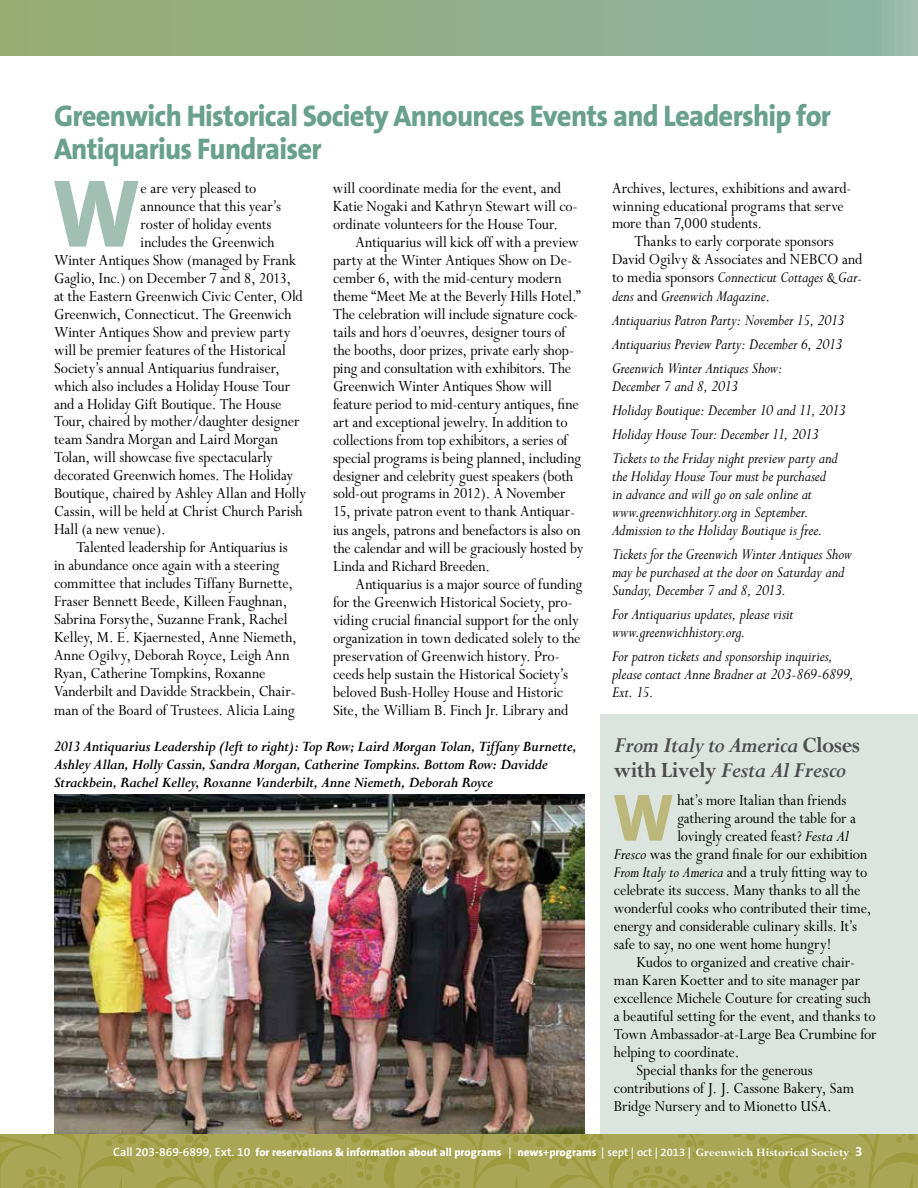
<style>
.page{position:relative;width:918px;height:1188px;background:#fff}
.page>*{position:absolute;margin:0;border:0;box-sizing:border-box;transform-origin:0 0}
.t1{font:800 97.2px "The Sans B8";color:#a2bfb3;scale:.95 1}
.t2{font:800 67.5px "The Sans B8";color:#bcb87b;scale:.95 1}
.t3{font:800 30px/33px "The Sans B8";letter-spacing:-.025em;color:#69a18d;scale:.95 1}
.t4{font:italic 700 24px/25.5px "Perpetua";letter-spacing:-.025em;color:#4d4d4f;scale:.95 1}
.t5{font:17.25px/18px "Perpetua";letter-spacing:-.005em;color:#000;scale:.92 1}
.t6{font:italic 17.25px/18px "Perpetua";letter-spacing:-.005em;color:#000;scale:.92 1}
.t7{font:17.25px "Perpetua";letter-spacing:.015em;color:#000;scale:.92 1}
.t8{font:italic 700 16.2px/18px "Perpetua";letter-spacing:-.02em;color:#000;scale:.92 1}
.t9{font:800 11.25px "The Sans B8";color:#fff}
.s1{font-style:italic}
.s2{font-style:normal}
.s3{font-family:"The Sans B6";font-weight:600;font-size:12px}
.s4{font-family:"The Sans B6";font-weight:600}
.s5{font-family:"Perpetua";font-weight:700;font-size:12.3px}
.s6{font-family:"The Sans B7";font-weight:700;font-size:13.5px}
</style>
<div class="page">
<div style="left:0;top:0;width:918px;height:56px;background:linear-gradient(to right,#96ac70,#8fb4a8)"></div>
<svg style="left:0;top:1134px;width:918px;height:54px;background:#a6a350"></svg>
<img style="left:54px;top:795px;width:531px;height:339px">
<div style="left:600px;top:715px;width:318px;height:419px;background:#dce4e0"></div>
<h3 class="t3" style="left:54px;top:100px;width:820px">Greenwich Historical Society Announces Events and Leadership for<br>Antiquarius Fundraiser</h3>
<h1 class="t1" style="left:52px;top:162px;width:94px">W</h1>
<p class="t5" style="left:141px;top:179px;width:127px">e are very pleased to</p>
<p class="t5" style="left:141px;top:197px;width:154px">announce that this year’s</p>
<p class="t5" style="left:141px;top:215px;width:144px">roster of holiday events</p>
<p class="t5" style="left:141px;top:233px;width:147px">includes the Greenwich</p>
<p class="t5" style="left:54px;top:251px;width:265px">Winter Antiques Show (managed by Frank</p>
<p class="t5" style="left:54px;top:269px;width:259px">Gaglio, Inc.) on December 7 and 8, 2013,</p>
<p class="t5" style="left:54px;top:287px;width:272px">at the Eastern Greenwich Civic Center, Old</p>
<p class="t5" style="left:54px;top:305px;width:259px">Greenwich, Connecticut. The Greenwich</p>
<p class="t5" style="left:54px;top:323px;width:258px">Winter Antiques Show and preview party</p>
<p class="t5" style="left:54px;top:341px;width:254px">will be premier features of the Historical</p>
<p class="t5" style="left:54px;top:359px;width:247px">Society’s annual Antiquarius fundraiser,</p>
<p class="t5" style="left:54px;top:377px;width:258px">which also includes a Holiday House Tour</p>
<p class="t5" style="left:54px;top:395px;width:249px">and a Holiday Gift Boutique. The House</p>
<p class="t5" style="left:54px;top:413px;width:268px">Tour, chaired by mother/daughter designer</p>
<p class="t5" style="left:54px;top:431px;width:245px">team Sandra Morgan and Laird Morgan</p>
<p class="t5" style="left:54px;top:449px;width:239px">Tolan, will showcase five spectacularly</p>
<p class="t5" style="left:54px;top:467px;width:261px">decorated Greenwich homes. The Holiday</p>
<p class="t5" style="left:54px;top:485px;width:275px">Boutique, chaired by Ashley Allan and Holly</p>
<p class="t5" style="left:54px;top:503px;width:272px">Cassin, will be held at Christ Church Parish</p>
<p class="t5" style="left:54px;top:521px;width:123px">Hall (a new venue).</p>
<p class="t5" style="left:77px;top:539px;width:231px">Talented leadership for Antiquarius is</p>
<p class="t5" style="left:54px;top:557px;width:247px">in abundance once again with a steering</p>
<p class="t5" style="left:54px;top:575px;width:262px">committee that includes Tiffany Burnette,</p>
<p class="t5" style="left:54px;top:593px;width:255px">Fraser Bennett Beede, Killeen Faughnan,</p>
<p class="t5" style="left:54px;top:611px;width:255px">Sabrina Forsythe, Suzanne Frank, Rachel</p>
<p class="t5" style="left:54px;top:629px;width:266px">Kelley, M. E. Kjaernested, Anne Niemeth,</p>
<p class="t5" style="left:54px;top:647px;width:258px">Anne Ogilvy, Deborah Royce, Leigh Ann</p>
<p class="t5" style="left:54px;top:665px;width:231px">Ryan, Catherine Tompkins, Roxanne</p>
<p class="t5" style="left:54px;top:683px;width:264px">Vanderbilt and Davidde Strackbein, Chair-</p>
<p class="t5" style="left:54px;top:701px;width:263px">man of the Board of Trustees. Alicia Laing</p>
<p class="t5" style="left:333px;top:179px;width:268px">will coordinate media for the event, and<br>Katie Nogaki and Kathryn Stewart will co&shy;ordinate volunteers for the House Tour.</p>
<p class="t5" style="left:333px;top:233px;width:274px;text-indent:23px">Antiquarius will kick off with a preview party at the Winter Antiques Show on De&shy;cember 6, with the mid-century modern theme “Meet Me at the Beverly Hills Hotel.” The celebration will include signature cock&shy;tails and hors d’oeuvres, designer tours of the booths, door prizes, private early shop&shy;ping and consultation with exhibitors. The Greenwich Winter Antiques Show will feature period to mid-century antiques, fine art and exceptional jewelry. In addition to collections from top exhibitors, a series of special programs is being planned, including designer and celebrity guest speakers (both sold-out programs in 2012). A November 15, private patron event to thank Antiquar&shy;ius angels, patrons and benefactors is also on the calendar and will be graciously hosted by Linda and Richard Breeden.</p>
<p class="t5" style="left:333px;top:575px;width:273px;text-indent:23px">Antiquarius is a major source of funding for the Greenwich Historical Society, pro&shy;viding crucial financial support for the only organization in town dedicated solely to the preservation of Greenwich history. Pro&shy;ceeds help sustain the Historical Society’s beloved Bush-Holley House and Historic Site, the William B. Finch Jr. Library and</p>
<p class="t8" style="left:54px;top:738px;width:570px">2013 Antiquarius Leadership (left to right): Top Row; Laird Morgan Tolan, Tiffany Burnette,<br>Ashley Allan, Holly Cassin, Sandra Morgan, Catherine Tompkins. Bottom Row: Davidde<br>Strackbein, Rachel Kelley, Roxanne Vanderbilt, Anne Niemeth, Deborah Royce</p>
<p class="t5" style="left:612px;top:179px;width:262px">Archives, lectures, exhibitions and award&shy;winning educational programs that serve more than 7,000 students.</p>
<p class="t5" style="left:612px;top:233px;width:274px;text-indent:23px">Thanks to early corporate sponsors David Ogilvy &amp; Associates and NEBCO and to media sponsors <span class="s1">Connecticut Cottages &amp; Gar&shy;dens</span> and <span class="s1">Greenwich Magazine</span>.</p>
<p class="t6" style="left:612px;top:308px;width:254px;line-height:24px;text-align:justify">Antiquarius Patron Party: November 15, 2013<br>Antiquarius Preview Party: December 6, 2013<br>Greenwich Winter Antiques Show:</p>
<p class="t6" style="left:612px;top:374px;width:256px;line-height:24px">December 7 and 8, 2013<br>Holiday Boutique: December 10 and 11, 2013<br>Holiday House Tour: December 11, 2013<br>Tickets to the Friday night preview party and</p>
<p class="t6" style="left:612px;top:467px;width:234px">the Holiday House Tour must be purchased in advance and will go on sale online at www.greenwichhitory.org in September.<br>Admission to the Holiday Boutique is free.</p>
<p class="t6" style="left:612px;top:545px;width:262px">Tickets for the Greenwich Winter Antiques Show may be purchased at the door on Saturday and<br>Sunday, December 7 and 8, 2013.</p>
<p class="t6" style="left:612px;top:605px;width:199px">For Antiquarius updates, please visit www.greenwichhistory.org.</p>
<p class="t6" style="left:612px;top:648px;width:264px">For patron tickets and sponsorship inquiries, please contact Anne Bradner at 203-869-6899,<br>Ext. 15.</p>
<h3 class="t4" style="left:614px;top:733px;width:261px">From Italy to America <span class="s2">Closes with Lively</span> Festa Al Fresco</h3>
<h2 class="t2" style="left:613px;top:782px;width:66px">W</h2>
<p class="t5" style="left:677px;top:791px;width:185px">hat’s more Italian than friends</p>
<p class="t5" style="left:677px;top:809px;width:195px">gathering around the table for a</p>
<p class="t5" style="left:677px;top:827px;width:188px">lovingly created feast? <span class="s1">Festa Al</span></p>
<p class="t5" style="left:614px;top:845px;width:277px"><span class="s1">Fresco</span> was the grand finale for our exhibition</p>
<p class="t7" style="left:614px;top:863px;width:277px"><span class="s1">From Italy to America</span> and a truly fitting way to</p>
<p class="t5" style="left:614px;top:881px;width:269px">celebrate its success. Many thanks to all the</p>
<p class="t5" style="left:614px;top:899px;width:281px">wonderful cooks who contributed their time,</p>
<p class="t5" style="left:614px;top:917px;width:266px">energy and considerable culinary skills. It’s</p>
<p class="t5" style="left:614px;top:935px;width:238px">safe to say, no one went home hungry!</p>
<p class="t5" style="left:636px;top:953px;width:239px">Kudos to organized and creative chair-</p>
<p class="t5" style="left:614px;top:971px;width:269px">man Karen Koetter and to site manager par</p>
<p class="t5" style="left:614px;top:989px;width:281px">excellence Michele Couture for creating such</p>
<p class="t5" style="left:614px;top:1007px;width:286px">a beautiful setting for the event, and thanks to</p>
<p class="t5" style="left:614px;top:1025px;width:287px">Town Ambassador-at-Large Bea Crumbine for</p>
<p class="t5" style="left:614px;top:1043px;width:138px">helping to coordinate.</p>
<p class="t5" style="left:636px;top:1061px;width:193px">Special thanks for the generous</p>
<p class="t5" style="left:614px;top:1079px;width:263px">contributions of J. J. Cassone Bakery, Sam</p>
<p class="t5" style="left:614px;top:1097px;width:238px">Bridge Nursery and to Mionetto USA.</p>
<p class="t9" style="left:113px;top:1147px;width:751px"><span class="s3">Call 203-869-6899, Ext. 10</span> for reservations &amp; information about all programs <span class="s4">|</span> news<span class="s4">+</span>programs <span class="s4">| sept | oct | 2013 |</span> <span class="s5">Greenwich Historical Society</span> <span class="s6">3</span></p>
</div>
